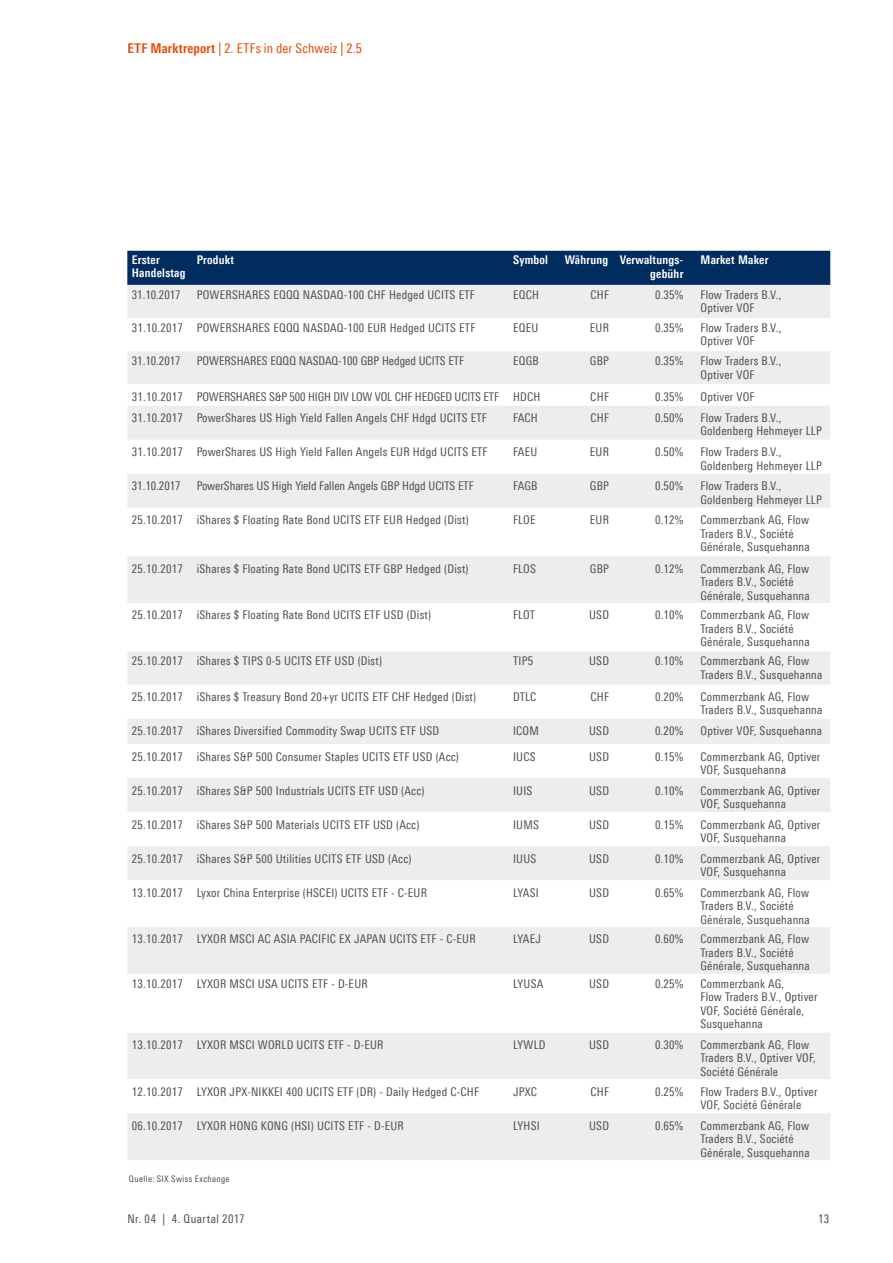
<style>
.page{position:relative;width:893px;height:1263px;background:#fff}
.page>*{position:absolute;margin:0;border:0;box-sizing:border-box;transform-origin:0 0}
.t1{font:13.5px "Linotype Univers 420 Cn";letter-spacing:.01em;color:#e84905}
.t2{font:12px/13.5px "Linotype Univers 420 Cn";letter-spacing:.02em;color:#4e4e4e}
.t3{font:12px "Linotype Univers 420 Cn";color:#4e4e4e}
.t4{font:700 12px/13.5px "Linotype Univers 620 Cn";letter-spacing:.02em;color:#fff}
.t5{font:12px "Linotype Univers 420 Cn";letter-spacing:-.01em;color:#4e4e4e}
.t6{font:9px "Linotype Univers 420 Cn";letter-spacing:.045em;color:#4e4e4e}
.s1{font-family:"Linotype Univers 620 Cn";font-weight:700}
</style>
<div class="page">
<div style="left:128px;top:251px;width:702px;height:34px;background:#002c5f"></div>
<div style="left:128px;top:285px;width:702px;height:875px;background:#ededed"></div>
<svg style="left:128px;top:318px;width:702px;height:795px"></svg>
<p class="t1" style="left:128px;top:40px;width:236px"><span class="s1">ETF Marktreport</span> | 2. ETFs in der Schweiz | 2.5</p>
<p class="t4" style="left:132px;top:253px;width:55px">Erster<br>Handelstag</p>
<p class="t4" style="left:197px;top:253px;width:39px">Produkt</p>
<p class="t4" style="left:513px;top:253px;width:36px">Symbol</p>
<p class="t4" style="left:565px;top:252px;width:120px;line-height:14.4px;text-align:right">Währung Verwaltungs&shy;gebühr</p>
<p class="t4" style="left:700px;top:253px;width:69px">Market Maker</p>
<p class="t2" style="left:132px;top:288px;width:50px">31.10.2017</p>
<p class="t2" style="left:197px;top:288px;width:280px">POWERSHARES EQQQ NASDAQ-100 CHF Hedged UCITS ETF</p>
<p class="t2" style="left:513px;top:288px;width:27px">EQCH</p>
<p class="t2" style="left:590px;top:288px;width:20px">CHF</p>
<p class="t2" style="left:655px;top:288px;width:30px">0.35%</p>
<p class="t2" style="left:700px;top:288px;width:83px">Flow Traders B.V.,<br>Optiver VOF</p>
<p class="t2" style="left:132px;top:321px;width:345px">31.10.2017 POWERSHARES EQQQ NASDAQ-100 EUR Hedged UCITS ETF</p>
<p class="t2" style="left:513px;top:321px;width:27px">EQEU</p>
<p class="t2" style="left:590px;top:321px;width:21px">EUR</p>
<p class="t2" style="left:655px;top:321px;width:30px">0.35%</p>
<p class="t2" style="left:700px;top:321px;width:83px">Flow Traders B.V.,<br>Optiver VOF</p>
<p class="t2" style="left:132px;top:354px;width:50px">31.10.2017</p>
<p class="t3" style="left:197px;top:354px;width:269px">POWERSHARES EQQQ NASDAQ-100 GBP Hedged UCITS ETF</p>
<p class="t2" style="left:513px;top:354px;width:27px">EQGB</p>
<p class="t2" style="left:590px;top:354px;width:21px">GBP</p>
<p class="t2" style="left:655px;top:354px;width:30px">0.35%</p>
<p class="t2" style="left:700px;top:354px;width:83px">Flow Traders B.V.,<br>Optiver VOF</p>
<p class="t5" style="left:132px;top:389px;width:410px">31.10.2017 POWERSHARES S&amp;P 500 HIGH DIV LOW VOL CHF HEDGED UCITS ETF HDCH</p>
<p class="t2" style="left:590px;top:390px;width:20px">CHF</p>
<p class="t2" style="left:655px;top:390px;width:30px">0.35%</p>
<p class="t2" style="left:700px;top:390px;width:56px">Optiver VOF</p>
<p class="t2" style="left:132px;top:411px;width:357px">31.10.2017 PowerShares US High Yield Fallen Angels CHF Hdgd UCITS ETF</p>
<p class="t2" style="left:513px;top:411px;width:26px">FACH</p>
<p class="t2" style="left:590px;top:411px;width:20px">CHF</p>
<p class="t2" style="left:655px;top:411px;width:30px">0.50%</p>
<p class="t2" style="left:700px;top:411px;width:123px">Flow Traders B.V.,<br>Goldenberg Hehmeyer LLP</p>
<p class="t2" style="left:132px;top:445px;width:357px">31.10.2017 PowerShares US High Yield Fallen Angels EUR Hdgd UCITS ETF</p>
<p class="t2" style="left:513px;top:445px;width:26px">FAEU</p>
<p class="t2" style="left:590px;top:445px;width:21px">EUR</p>
<p class="t2" style="left:655px;top:445px;width:30px">0.50%</p>
<p class="t2" style="left:700px;top:445px;width:123px">Flow Traders B.V.,<br>Goldenberg Hehmeyer LLP</p>
<p class="t2" style="left:132px;top:479px;width:50px">31.10.2017</p>
<p class="t3" style="left:197px;top:479px;width:279px">PowerShares US High Yield Fallen Angels GBP Hdgd UCITS ETF</p>
<p class="t2" style="left:513px;top:479px;width:26px">FAGB</p>
<p class="t2" style="left:590px;top:479px;width:21px">GBP</p>
<p class="t2" style="left:655px;top:479px;width:30px">0.50%</p>
<p class="t2" style="left:700px;top:479px;width:123px">Flow Traders B.V.,<br>Goldenberg Hehmeyer LLP</p>
<p class="t2" style="left:132px;top:513px;width:338px">25.10.2017 iShares $ Floating Rate Bond UCITS ETF EUR Hedged (Dist)</p>
<p class="t2" style="left:513px;top:513px;width:24px">FLOE</p>
<p class="t2" style="left:590px;top:513px;width:21px">EUR</p>
<p class="t2" style="left:655px;top:513px;width:30px">0.12%</p>
<p class="t2" style="left:700px;top:513px;width:111px">Commerzbank AG, Flow<br>Traders B.V., Société<br>Générale, Susquehanna</p>
<p class="t2" style="left:132px;top:561px;width:338px">25.10.2017 iShares $ Floating Rate Bond UCITS ETF GBP Hedged (Dist)</p>
<p class="t2" style="left:513px;top:561px;width:24px">FLOS</p>
<p class="t2" style="left:590px;top:561px;width:21px">GBP</p>
<p class="t2" style="left:655px;top:561px;width:30px">0.12%</p>
<p class="t2" style="left:700px;top:561px;width:111px">Commerzbank AG, Flow<br>Traders B.V., Société<br>Générale, Susquehanna</p>
<p class="t2" style="left:132px;top:608px;width:301px">25.10.2017 iShares $ Floating Rate Bond UCITS ETF USD (Dist)</p>
<p class="t2" style="left:513px;top:608px;width:23px">FLOT</p>
<p class="t2" style="left:589px;top:608px;width:21px">USD</p>
<p class="t2" style="left:655px;top:608px;width:30px">0.10%</p>
<p class="t2" style="left:700px;top:608px;width:111px">Commerzbank AG, Flow<br>Traders B.V., Société<br>Générale, Susquehanna</p>
<p class="t2" style="left:132px;top:654px;width:252px">25.10.2017 iShares $ TIPS 0-5 UCITS ETF USD (Dist)</p>
<p class="t2" style="left:513px;top:654px;width:22px">TIP5</p>
<p class="t2" style="left:589px;top:654px;width:21px">USD</p>
<p class="t2" style="left:655px;top:654px;width:30px">0.10%</p>
<p class="t2" style="left:700px;top:654px;width:123px">Commerzbank AG, Flow<br>Traders B.V., Susquehanna</p>
<p class="t2" style="left:132px;top:690px;width:346px">25.10.2017 iShares $ Treasury Bond 20+yr UCITS ETF CHF Hedged (Dist)</p>
<p class="t2" style="left:513px;top:690px;width:25px">DTLC</p>
<p class="t2" style="left:590px;top:690px;width:20px">CHF</p>
<p class="t2" style="left:655px;top:690px;width:30px">0.20%</p>
<p class="t2" style="left:700px;top:690px;width:123px">Commerzbank AG, Flow<br>Traders B.V., Susquehanna</p>
<p class="t2" style="left:132px;top:724px;width:309px">25.10.2017 iShares Diversified Commodity Swap UCITS ETF USD</p>
<p class="t2" style="left:513px;top:724px;width:27px">ICOM</p>
<p class="t2" style="left:589px;top:724px;width:21px">USD</p>
<p class="t2" style="left:655px;top:724px;width:30px">0.20%</p>
<p class="t2" style="left:700px;top:724px;width:123px">Optiver VOF, Susquehanna</p>
<p class="t2" style="left:132px;top:749px;width:329px">25.10.2017 iShares S&amp;P 500 Consumer Staples UCITS ETF USD (Acc)</p>
<p class="t2" style="left:513px;top:749px;width:24px">IUCS</p>
<p class="t2" style="left:589px;top:749px;width:21px">USD</p>
<p class="t2" style="left:655px;top:749px;width:30px">0.15%</p>
<p class="t2" style="left:700px;top:749px;width:121px">Commerzbank AG, Optiver<br>VOF, Susquehanna</p>
<p class="t2" style="left:132px;top:783px;width:294px">25.10.2017 iShares S&amp;P 500 Industrials UCITS ETF USD (Acc)</p>
<p class="t2" style="left:513px;top:783px;width:21px">IUIS</p>
<p class="t2" style="left:589px;top:783px;width:21px">USD</p>
<p class="t2" style="left:655px;top:783px;width:30px">0.10%</p>
<p class="t2" style="left:700px;top:783px;width:121px">Commerzbank AG, Optiver<br>VOF, Susquehanna</p>
<p class="t2" style="left:132px;top:817px;width:289px">25.10.2017 iShares S&amp;P 500 Materials UCITS ETF USD (Acc)</p>
<p class="t2" style="left:513px;top:817px;width:27px">IUMS</p>
<p class="t2" style="left:589px;top:817px;width:21px">USD</p>
<p class="t2" style="left:655px;top:817px;width:30px">0.15%</p>
<p class="t2" style="left:700px;top:817px;width:121px">Commerzbank AG, Optiver<br>VOF, Susquehanna</p>
<p class="t2" style="left:132px;top:851px;width:281px">25.10.2017 iShares S&amp;P 500 Utilities UCITS ETF USD (Acc)</p>
<p class="t2" style="left:513px;top:851px;width:25px">IUUS</p>
<p class="t2" style="left:589px;top:851px;width:21px">USD</p>
<p class="t2" style="left:655px;top:851px;width:30px">0.10%</p>
<p class="t2" style="left:700px;top:851px;width:121px">Commerzbank AG, Optiver<br>VOF, Susquehanna</p>
<p class="t2" style="left:132px;top:885px;width:297px">13.10.2017 Lyxor China Enterprise (HSCEI) UCITS ETF - C-EUR</p>
<p class="t2" style="left:513px;top:885px;width:27px">LYASI</p>
<p class="t2" style="left:589px;top:885px;width:21px">USD</p>
<p class="t2" style="left:655px;top:885px;width:30px">0.65%</p>
<p class="t2" style="left:700px;top:885px;width:111px">Commerzbank AG, Flow<br>Traders B.V., Société<br>Générale, Susquehanna</p>
<p class="t2" style="left:132px;top:932px;width:345px">13.10.2017 LYXOR MSCI AC ASIA PACIFIC EX JAPAN UCITS ETF - C-EUR</p>
<p class="t2" style="left:513px;top:932px;width:29px">LYAEJ</p>
<p class="t2" style="left:589px;top:932px;width:21px">USD</p>
<p class="t2" style="left:655px;top:932px;width:30px">0.60%</p>
<p class="t2" style="left:700px;top:932px;width:111px">Commerzbank AG, Flow<br>Traders B.V., Société<br>Générale, Susquehanna</p>
<p class="t2" style="left:132px;top:976px;width:237px">13.10.2017 LYXOR MSCI USA UCITS ETF - D-EUR</p>
<p class="t2" style="left:513px;top:976px;width:32px">LYUSA</p>
<p class="t2" style="left:589px;top:976px;width:21px">USD</p>
<p class="t2" style="left:655px;top:976px;width:30px">0.25%</p>
<p class="t2" style="left:700px;top:976px;width:119px">Commerzbank AG,<br>Flow Traders B.V., Optiver<br>VOF, Société Générale,<br>Susquehanna</p>
<p class="t2" style="left:132px;top:1038px;width:253px">13.10.2017 LYXOR MSCI WORLD UCITS ETF - D-EUR</p>
<p class="t2" style="left:513px;top:1038px;width:34px">LYWLD</p>
<p class="t2" style="left:589px;top:1038px;width:21px">USD</p>
<p class="t2" style="left:655px;top:1038px;width:30px">0.30%</p>
<p class="t2" style="left:700px;top:1038px;width:117px">Commerzbank AG, Flow<br>Traders B.V., Optiver VOF,<br>Société Générale</p>
<p class="t2" style="left:132px;top:1084px;width:349px">12.10.2017 LYXOR JPX-NIKKEI 400 UCITS ETF (DR) - Daily Hedged C-CHF</p>
<p class="t2" style="left:513px;top:1084px;width:25px">JPXC</p>
<p class="t2" style="left:590px;top:1084px;width:20px">CHF</p>
<p class="t2" style="left:655px;top:1084px;width:30px">0.25%</p>
<p class="t2" style="left:700px;top:1084px;width:119px">Flow Traders B.V., Optiver<br>VOF, Société Générale</p>
<p class="t2" style="left:132px;top:1118px;width:274px">06.10.2017 LYXOR HONG KONG (HSI) UCITS ETF - D-EUR</p>
<p class="t2" style="left:513px;top:1118px;width:28px">LYHSI</p>
<p class="t2" style="left:589px;top:1118px;width:21px">USD</p>
<p class="t2" style="left:655px;top:1118px;width:30px">0.65%</p>
<p class="t2" style="left:700px;top:1118px;width:111px">Commerzbank AG, Flow<br>Traders B.V., Société<br>Générale, Susquehanna</p>
<p class="t6" style="left:129px;top:1173px;width:102px">Quelle: SIX Swiss Exchange</p>
<p class="t2" style="left:128px;top:1212px;width:119px">Nr. 04 | 4. Quartal 2017</p>
<p class="t2" style="left:818px;top:1212px;width:12px">13</p>
</div>
